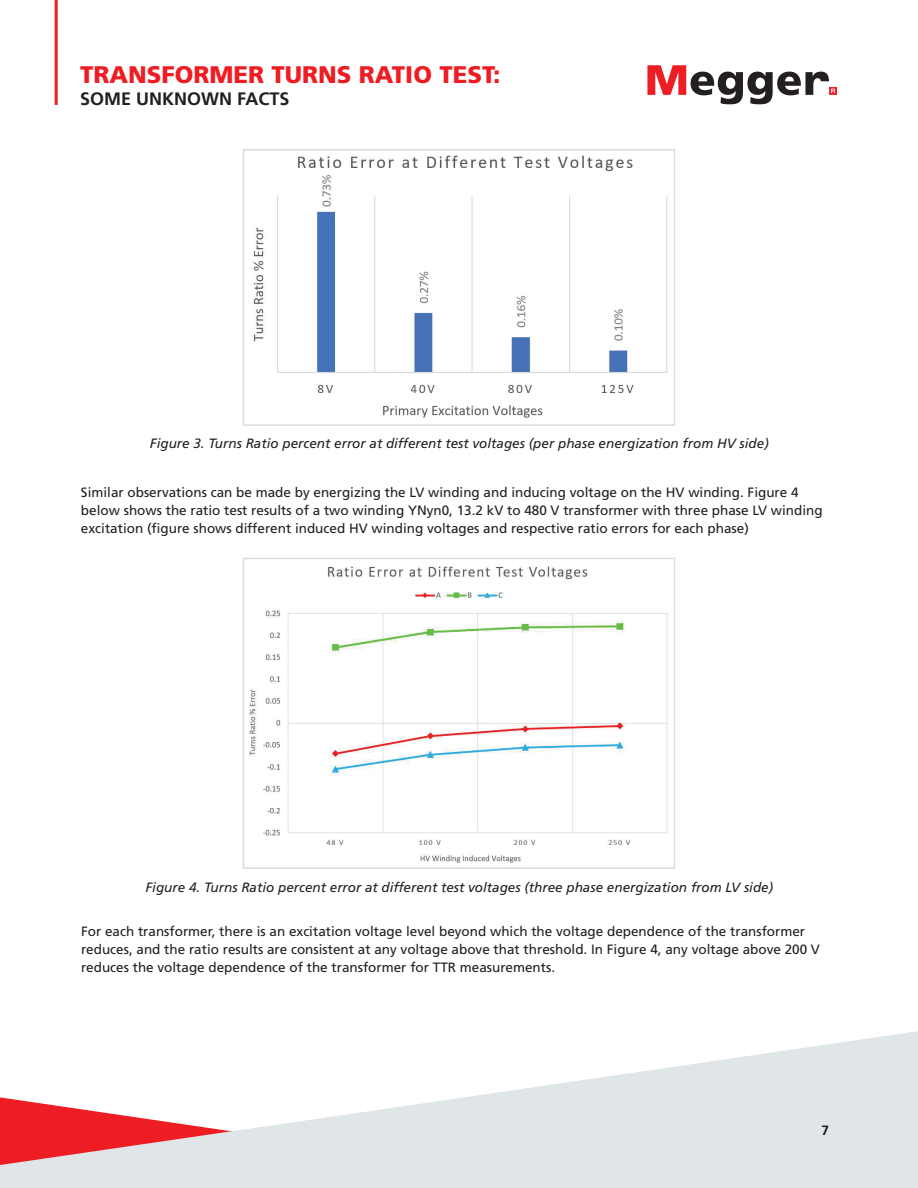
<style>
.page{position:relative;width:918px;height:1188px;background:#fff}
.page>*{position:absolute;margin:0;border:0;box-sizing:border-box;transform-origin:0 0}
.t1{font:900 24px "Frutiger LT Pro";color:#ee1d23}
.t2{font:700 18px "Frutiger LT Pro";color:#231f20}
.t3{font:13.5px/18px "Frutiger LT Pro";color:#231f20}
.t4{font:italic 13.5px "Frutiger LT Pro";color:#231f20}
.t5{font:700 13.5px "Frutiger LT Pro";color:#231f20}
</style>
<div class="page">
<svg style="left:0;top:1031px;width:918px;height:157px;fill:#e0e5e8"></svg>
<hr style="left:55px;top:0;width:3px;height:105px;background:#ee1d23">
<svg style="left:647px;top:65px;width:190px;height:40px"></svg>
<img style="left:253px;top:155px;width:415px;height:263px">
<div style="left:243px;top:149px;width:432px;height:277px;border:2px solid #d7dde1"></div>
<img style="left:249px;top:566px;width:419px;height:297px">
<div style="left:243px;top:558px;width:432px;height:311px;border:2px solid #d7dde1"></div>
<h1 class="t1" style="left:80px;top:60px;width:422px">TRANSFORMER TURNS RATIO TEST:</h1>
<h2 class="t2" style="left:80px;top:88px;width:211px">SOME UNKNOWN FACTS</h2>
<p class="t4" style="left:150px;top:435px;width:620px">Figure 3. Turns Ratio percent error at different test voltages (per phase energization from HV side)</p>
<p class="t3" style="left:81px;top:483px;width:743px">Similar observations can be made by energizing the LV winding and inducing voltage on the HV winding. Figure 4 below shows the ratio test results of a two winding YNyn0, 13.2 kV to 480 V transformer with three phase LV winding excitation (figure shows different induced HV winding voltages and respective ratio errors for each phase)</p>
<p class="t4" style="left:146px;top:879px;width:629px">Figure 4. Turns Ratio percent error at different test voltages (three phase energization from LV side)</p>
<p class="t3" style="left:81px;top:922px;width:740px">For each transformer, there is an excitation voltage level beyond which the voltage dependence of the transformer reduces, and the ratio results are consistent at any voltage above that threshold. In Figure 4, any voltage above 200 V reduces the voltage dependence of the transformer for TTR measurements.</p>
<p class="t5" style="left:821px;top:1123px;width:9px">7</p>
</div>
